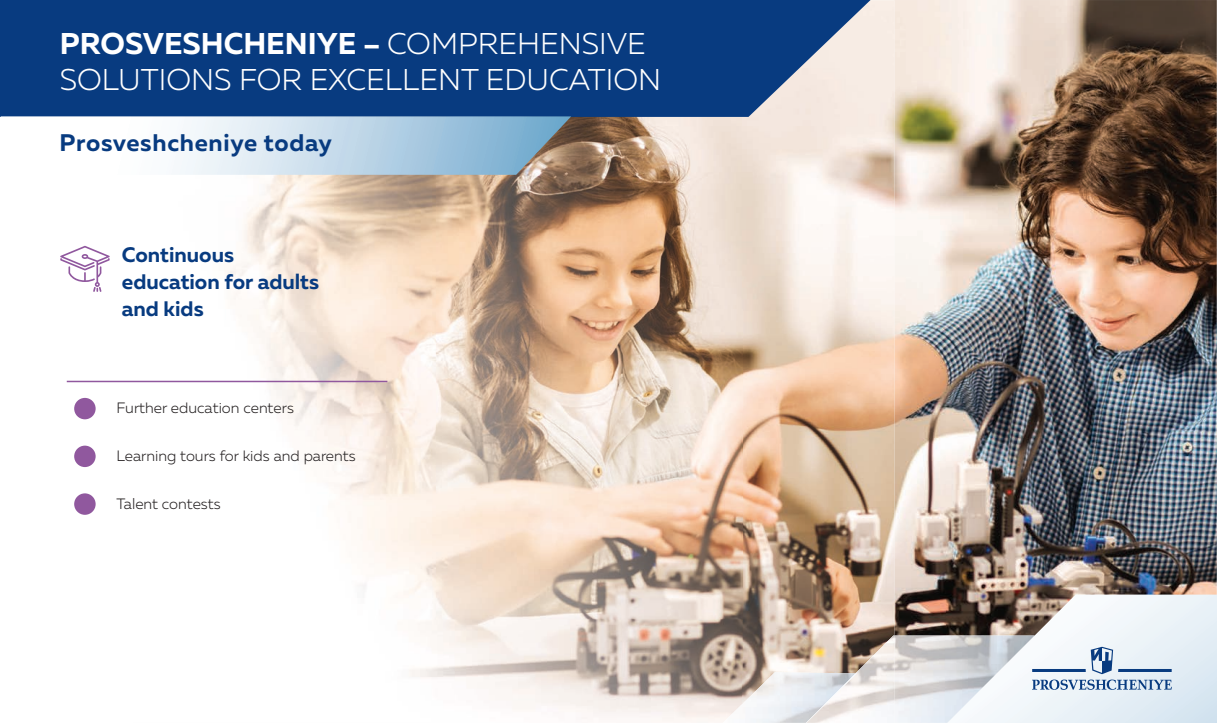
<style>
.page{position:relative;width:1217px;height:723px;background:#fff}
.page>*{position:absolute;margin:0;border:0;box-sizing:border-box;transform-origin:0 0}
.t1{font:300 30px/36px "Muller";color:#fff}
.t2{font:700 24px "Muller";letter-spacing:.03em;color:#083b80}
.t3{font:700 21px/27px "Muller";color:#083b80}
.t4{font:300 15px "Muller";color:#231f20}
.s1{font-weight:700}
</style>
<div class="page">
<img style="left:66px;top:0;width:1150px;height:635px">
<img style="left:133px;top:117px;width:608px;height:605px">
<img style="left:741px;top:0;width:153px;height:671px">
<svg style="left:60px;top:246px;width:50px;height:46px"></svg>
<div style="left:0;top:0;width:870px;height:117px;background:#083b80"></div>
<svg style="left:0;top:116px;width:571px;height:59px"></svg>
<div style="left:74px;top:398px;width:22px;height:21px;background:#90589e;border-radius:50%"></div>
<div style="left:74px;top:446px;width:22px;height:21px;background:#90589e;border-radius:50%"></div>
<div style="left:74px;top:493px;width:22px;height:22px;background:#90589e;border-radius:50%"></div>
<hr style="left:67px;top:381px;width:320px;height:1px;background:#90589e">
<img style="left:722px;top:672px;width:84px;height:50px">
<img style="left:894px;top:635px;width:52px;height:88px">
<img style="left:806px;top:635px;width:88px;height:79px">
<svg style="left:751px;top:722px;width:54px;height:1px"></svg>
<img style="left:805px;top:673px;width:51px;height:50px">
<svg style="left:946px;top:594px;width:270px;height:129px"></svg>
<h1 class="t1" style="left:60px;top:25px;width:602px"><span class="s1">PROSVESHCHENIYE –</span> COMPREHENSIVE<br>SOLUTIONS FOR EXCELLENT EDUCATION</h1>
<h2 class="t2" style="left:60px;top:128px;width:274px">Prosveshcheniye today</h2>
<h3 class="t3" style="left:122px;top:241px;width:199px">Continuous education for adults and kids</h3>
<p class="t4" style="left:117px;top:399px;width:179px">Further education centers</p>
<p class="t4" style="left:117px;top:447px;width:240px">Learning tours for kids and parents</p>
<p class="t4" style="left:117px;top:495px;width:106px">Talent contests</p>
</div>
